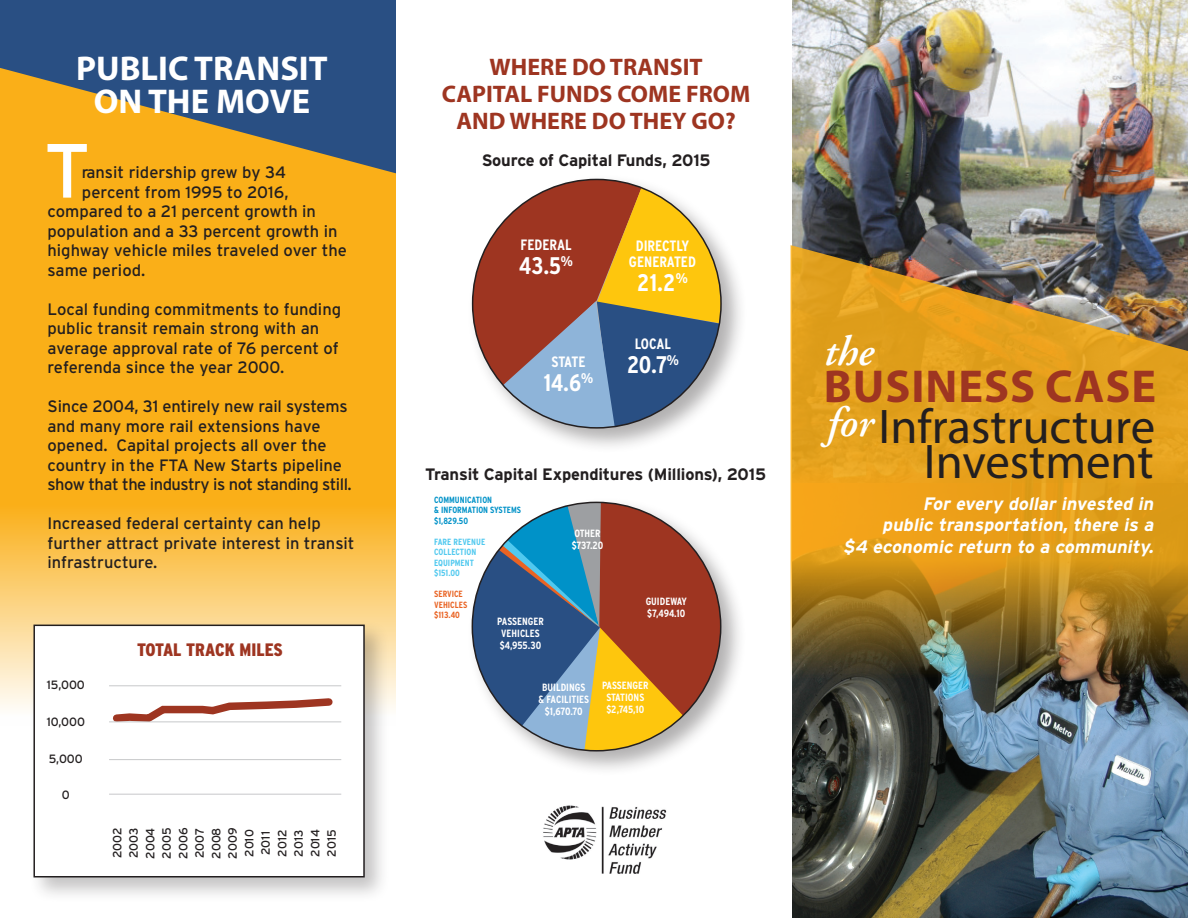
<style>
.page{position:relative;width:1188px;height:918px;background:#fff}
.page>*{position:absolute;margin:0;border:0;box-sizing:border-box;transform-origin:0 0}
.t1{font:76.65px "Interstate";color:#fff}
.t2{font:48.9px/34.8px "Myriad Pro";color:#231f20;text-align:right}
.t3{font:700 46.35px "Myriad Pro";letter-spacing:.02em;color:#9e3521}
.t4{font:italic 600 42.45px "Adobe Garamond";color:#fff}
.t5{font:700 34.5px/33px "Myriad Pro";color:#fff;text-align:center}
.t6{font:700 24px/27px "Myriad Pro";color:#9e3521;text-align:center}
.t7{font:700 condensed 24px "Interstate";color:#fff}
.t8{font:italic 700 18px/21.6px "Interstate";color:#fff;text-align:right}
.t9{font:900 condensed 18px "Interstate";letter-spacing:-.005em;color:#9e3521}
.t10{font:16.5px/19.5px "Interstate";color:#231f20}
.t11{font:700 16.5px "Interstate";letter-spacing:-.01em;color:#231f20}
.t12{font:700 condensed 15px/16.5px "Interstate";color:#fff;text-align:center}
.t13{font:700 condensed 13.95px "Interstate";color:#fff}
.t14{font:12px/16.5px "Interstate";color:#231f20;text-align:center}
.t15{font:700 condensed 10.5px/12px "Interstate";color:#fff}
.t16{font:700 condensed 10.5px/12px "Interstate";letter-spacing:-.02em;color:#fff}
.t17{font:700 condensed 9px/10.5px "Interstate";color:#0092c8}
.t18{font:700 condensed 9px/10.5px "Interstate";color:#51c9ef}
.t19{font:700 condensed 9px/10.5px "Interstate";color:#e96323}
.s1{font-family:"Adobe Garamond";font-weight:600;font-style:italic;font-size:42.45px;color:#fff}
</style>
<div class="page">
<div style="left:0;top:0;width:395px;height:216px;background:#294f83"></div>
<svg style="left:0;top:68px;width:396px;height:641px;background:#e7ab31"></svg>
<div style="left:29px;top:620px;width:362px;height:283px;background:#231f20;opacity:.27"></div>
<div style="left:34px;top:625px;width:330px;height:252px;background:#fff"></div>
<div style="left:33px;top:625px;width:332px;height:253px;border:2px solid #231f20"></div>
<img style="left:543px;top:805px;width:124px;height:69px">
<img style="left:792px;top:716px;width:396px;height:202px">
<img style="left:792px;top:0;width:395px;height:245px">
<img style="left:791px;top:245px;width:397px;height:471px">
<svg style="left:109px;top:698px;width:228px;height:24px"></svg>
<hr style="left:109px;top:685px;width:232px;height:1px;background:#c7c8ca">
<hr style="left:109px;top:722px;width:232px;height:1px;background:#c7c8ca">
<hr style="left:109px;top:759px;width:232px;height:1px;background:#c7c8ca">
<hr style="left:109px;top:794px;width:232px;height:1px;background:#c7c8ca">
<div style="left:467px;top:174px;width:280px;height:280px;background:#231f20;opacity:.35"></div>
<svg style="left:473px;top:179px;width:248px;height:249px;background:#a8876f"></svg>
<div style="left:467px;top:497px;width:280px;height:280px;background:#231f20;opacity:.35"></div>
<svg style="left:472px;top:502px;width:249px;height:249px"></svg>
<h3 class="t5" style="left:76px;top:51px;width:253px">PUBLIC TRANSIT<br>ON THE MOVE</h3>
<h1 class="t1" style="left:44px;top:128px;width:48px">T</h1>
<p class="t10" style="left:82px;top:162px;width:206px">ransit ridership grew by 34</p>
<p class="t10" style="left:82px;top:182px;width:208px">percent from 1995 to 2016,</p>
<p class="t10" style="left:48px;top:201px;width:270px">compared to a 21 percent growth in</p>
<p class="t10" style="left:48px;top:221px;width:292px">population and a 33 percent growth in</p>
<p class="t10" style="left:48px;top:240px;width:301px">highway vehicle miles traveled over the</p>
<p class="t10" style="left:48px;top:260px;width:99px">same period.</p>
<p class="t10" style="left:48px;top:299px;width:295px">Local funding commitments to funding public transit remain strong with an average approval rate of 76 percent of referenda since the year 2000.</p>
<p class="t10" style="left:48px;top:396px;width:306px">Since 2004, 31 entirely new rail systems and many more rail extensions have opened. Capital projects all over the country in the FTA New Starts pipeline show that the industry is not standing still.</p>
<p class="t10" style="left:48px;top:513px;width:309px">Increased federal certainty can help further attract private interest in transit infrastructure.</p>
<p class="t14" style="left:47px;top:676px;width:40px">15,000</p>
<p class="t14" style="left:47px;top:713px;width:40px">10,000</p>
<p class="t14" style="left:49px;top:750px;width:35px">5,000</p>
<p class="t14" style="left:62px;top:787px;width:9px">0</p>
<p class="t9" style="left:137px;top:639px;width:147px">TOTAL TRACK MILES</p>
<p class="t14" style="left:109px;top:859px;width:33px;rotate:-90deg">2002<br>2003<br>2004<br>2005<br>2006<br>2007<br>2008<br>2009<br>2010<br>2011<br>2012<br>2013<br>2014<br>2015</p>
<h3 class="t6" style="left:442px;top:53px;width:310px">WHERE DO TRANSIT<br>CAPITAL FUNDS COME FROM<br>AND WHERE DO THEY GO?</h3>
<p class="t11" style="left:477px;top:151px;width:235px"><sup>\</sup>Source of Capital Funds, 2015</p>
<p class="t12" style="left:520px;top:236px;width:53px">FEDERAL</p>
<h3 class="t7" style="left:519px;top:252px;width:55px">43.5<sup>%</sup></h3>
<p class="t12" style="left:629px;top:237px;width:69px">DIRECTLY<br>GENERATED</p>
<h3 class="t7" style="left:637px;top:269px;width:52px">21.2<sup>%</sup></h3>
<p class="t12" style="left:635px;top:336px;width:38px">LOCAL</p>
<h3 class="t7" style="left:627px;top:352px;width:41px">20.7</h3>
<p class="t12" style="left:552px;top:353px;width:35px">STATE</p>
<p class="t13" style="left:667px;top:353px;width:14px">%</p>
<h3 class="t7" style="left:544px;top:369px;width:51px">14.6<sup>%</sup></h3>
<p class="t11" style="left:422px;top:465px;width:346px"><sup>\</sup>Transit Capital Expenditures (Millions), 2015</p>
<p class="t17" style="left:434px;top:494px;width:89px">COMMUNICATION<br>&amp; INFORMATION SYSTEMS $1,829.50</p>
<p class="t18" style="left:434px;top:536px;width:53px">FARE REVENUE<br>COLLECTION<br>EQUIPMENT $151.00</p>
<p class="t19" style="left:434px;top:589px;width:35px">SERVICE<br>VEHICLES $113.40</p>
<p class="t15" style="left:646px;top:595px;width:43px">GUIDEWAY $7,494.10</p>
<p class="t16" style="left:572px;top:527px;width:33px">OTHER $737.20</p>
<p class="t15" style="left:497px;top:615px;width:48px">PASSENGER<br>VEHICLES $4,955.30</p>
<p class="t15" style="left:538px;top:681px;width:52px;text-align:center">BUILDINGS &amp; FACILITIES $1,670.70</p>
<p class="t15" style="left:602px;top:679px;width:48px;text-align:center">PASSENGER<br>STATIONS $2,745,10</p>
<h3 class="t4" style="left:824px;top:328px;width:51px">the</h3>
<h3 class="t3" style="left:824px;top:357px;width:334px">BUSINESS CASE</h3>
<h2 class="t2" style="left:827px;top:408px;width:330px"><span class="s1">for</span> Infrastructure<br>Investment</h2>
<p class="t8" style="left:843px;top:493px;width:315px">For every dollar invested in<br>public transportation, there is a<br>$4 economic return to a community.</p>
</div>
